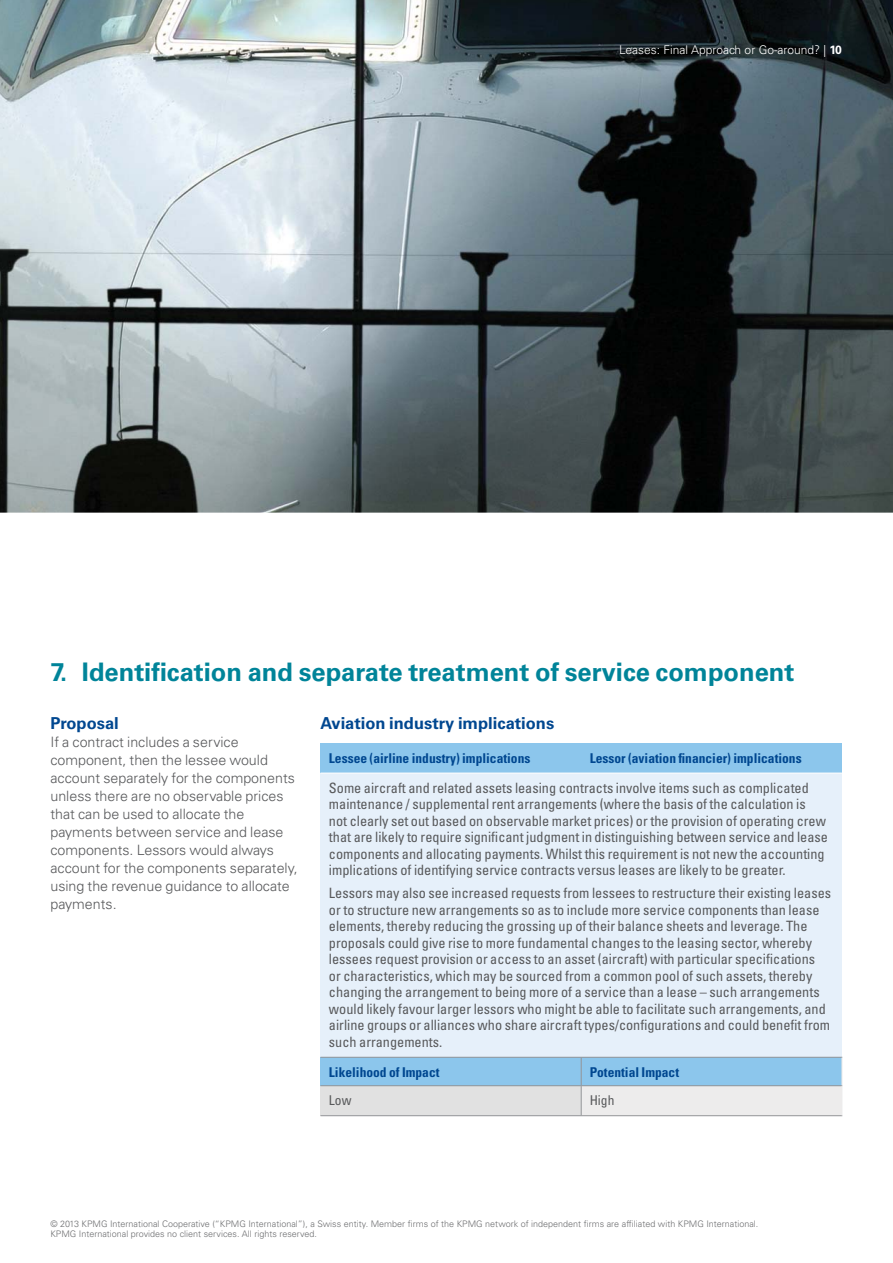
<style>
.page{position:relative;width:893px;height:1263px;background:#fff}
.page>*{position:absolute;margin:0;border:0;box-sizing:border-box;transform-origin:0 0}
.t1{font:700 25.5px "Univers LT Std";color:#008499}
.t2{font:700 16.5px "Univers LT Std";color:#004790}
.t3{font:condensed 14.25px/16.5px "Univers";color:#58595b}
.t4{font:300 14.25px/18px "Univers LT Std";color:#58595b}
.t5{font:700 condensed 13.5px "Univers";color:#004790}
.t6{font:condensed 13.5px "Univers";color:#58595b}
.t7{font:300 12px "Univers";color:#fff}
.t8{font:300 9px/10.5px "Univers LT Std";color:#6d6e70}
.s1{font-family:"Univers LT Std"}
.s2{font-family:"Univers LT Std";font-weight:700}
</style>
<div class="page">
<img style="left:0;top:0;width:893px;height:513px">
<div style="left:320px;top:743px;width:261px;height:30px;background:#8cc6ec"></div>
<div style="left:581px;top:743px;width:261px;height:30px;background:#8cc6ec"></div>
<div style="left:320px;top:773px;width:522px;height:284px;background:#e6f0fa"></div>
<div style="left:320px;top:1057px;width:261px;height:29px;background:#8cc6ec"></div>
<div style="left:581px;top:1057px;width:261px;height:29px;background:#8cc6ec"></div>
<div style="left:320px;top:1086px;width:261px;height:30px;background:#e1e1e1"></div>
<div style="left:581px;top:1086px;width:261px;height:30px;background:#edecec"></div>
<hr style="left:320px;top:1057px;width:522px;height:1px;background:#939598">
<svg style="left:581px;top:1058px;width:1px;height:57px"></svg>
<hr style="left:320px;top:1085px;width:522px;height:1px;background:#939598">
<hr style="left:320px;top:773px;width:522px;height:1px;background:#fff">
<hr style="left:320px;top:1115px;width:522px;height:1px;background:#939598">
<svg style="left:841px;top:1058px;width:1px;height:29px"></svg>
<p class="t7" style="left:619px;top:46px;width:224px">Leases: Final Approach or Go-around? <span class="s1">|</span> <span class="s2">10</span></p>
<h1 class="t1" style="left:50px;top:660px;width:745px">7. Identification and separate treatment of service component</h1>
<p class="t2" style="left:50px;top:716px;width:70px">Proposal</p>
<p class="t4" style="left:50px;top:734px;width:249px">If a contract includes a service component, then the lessee would account separately for the components unless there are no observable prices that can be used to allocate the payments between service and lease components. Lessors would always account for the components separately, using the revenue guidance to allocate payments.</p>
<p class="t2" style="left:320px;top:716px;width:235px">Aviation industry implications</p>
<p class="t5" style="left:329px;top:754px;width:203px">Lessee (airline industry) implications</p>
<p class="t5" style="left:590px;top:754px;width:213px">Lessor (aviation financier) implications</p>
<p class="t3" style="left:329px;top:781px;width:500px">Some aircraft and related assets leasing contracts involve items such as complicated maintenance / supplemental rent arrangements (where the basis of the calculation is<br>not clearly set out based on observable market prices) or the provision of operating crew that are likely to require significant judgment in distinguishing between service and lease components and allocating payments. Whilst this requirement is not new the accounting implications of identifying service contracts versus leases are likely to be greater.</p>
<p class="t3" style="left:329px;top:886px;width:504px">Lessors may also see increased requests from lessees to restructure their existing leases or to structure new arrangements so as to include more service components than lease elements, thereby reducing the grossing up of their balance sheets and leverage. The proposals could give rise to more fundamental changes to the leasing sector, whereby lessees request provision or access to an asset (aircraft) with particular specifications<br>or characteristics, which may be sourced from a common pool of such assets, thereby changing the arrangement to being more of a service than a lease – such arrangements would likely favour larger lessors who might be able to facilitate such arrangements, and airline groups or alliances who share aircraft types/configurations and could benefit from such arrangements.</p>
<p class="t5" style="left:329px;top:1067px;width:112px">Likelihood of Impact</p>
<p class="t6" style="left:329px;top:1095px;width:24px">Low</p>
<p class="t5" style="left:590px;top:1067px;width:91px">Potential Impact</p>
<p class="t6" style="left:590px;top:1095px;width:26px">High</p>
<p class="t8" style="left:50px;top:1219px;width:709px">© 2013 KPMG International Cooperative (“KPMG International”), a Swiss entity. Member firms of the KPMG network of independent firms are affiliated with KPMG International.<br>KPMG International provides no client services. All rights reserved.</p>
</div>
